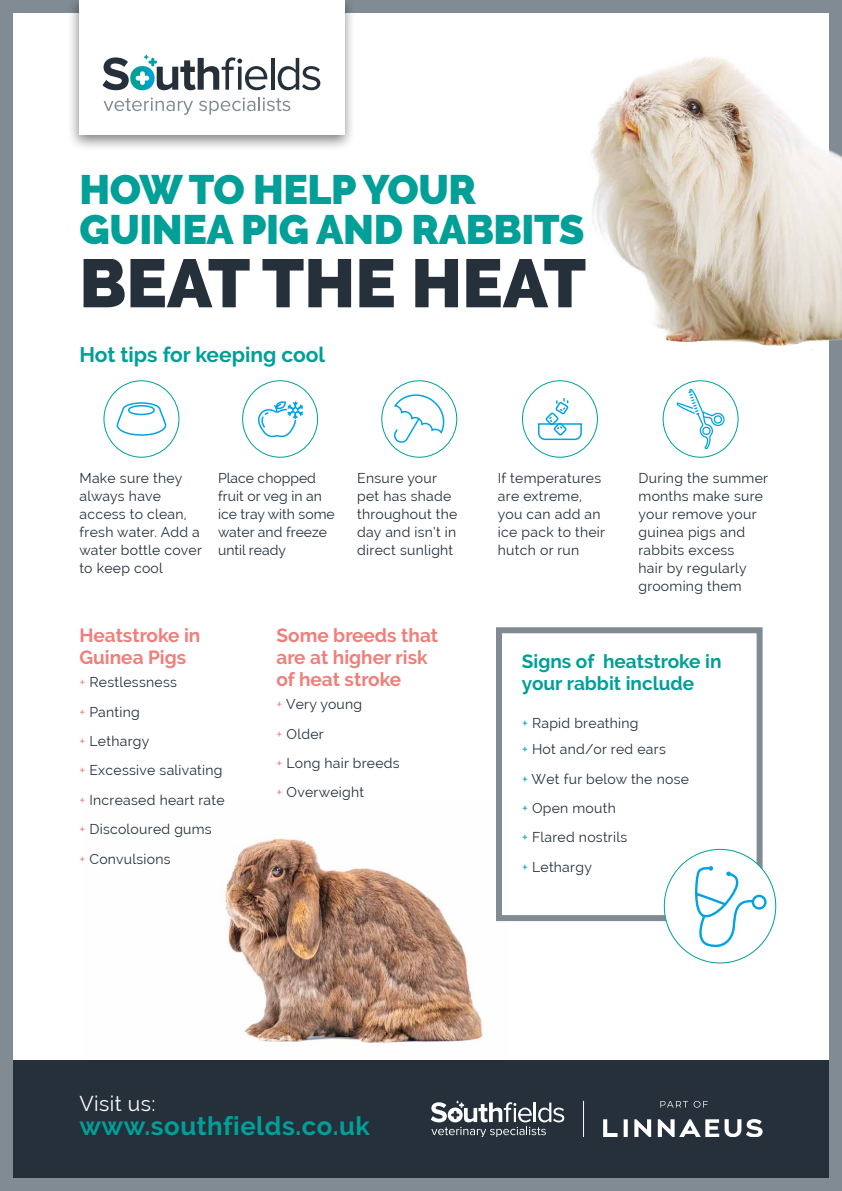
<style>
.page{position:relative;width:842px;height:1191px;background:#fff}
.page>*{position:absolute;margin:0;border:0;box-sizing:border-box;transform-origin:0 0}
.t1{font:900 68px "Raleway";color:#25303b}
.t2{font:900 41px/40px "Raleway";letter-spacing:-.01em;color:#009f98}
.t3{font:700 25.8px "Raleway";letter-spacing:.02em;color:#009f98}
.t4{font:21.1px "Raleway";letter-spacing:.02em;color:#fff}
.t5{font:700 21px "Raleway";color:#009f98}
.t6{font:700 19px/22px "Raleway";color:#ef7f7a}
.t7{font:700 19px/22px "Raleway";color:#009f98}
.t8{font:14px/18px "Raleway";letter-spacing:.02em;color:#25303b}
.t9{font:14px/18px "Raleway";color:#25303b}
.s1{color:#ef7f7a}
.s2{color:#009f98}
</style>
<div class="page">
<div style="left:0;top:1060px;width:842px;height:131px;background:#25303b"></div>
<svg style="left:431px;top:1100px;width:133px;height:36px"></svg>
<svg style="left:624px;top:1119px;width:4px;height:17px"></svg>
<svg style="left:634px;top:1119px;width:17px;height:17px"></svg>
<svg style="left:658px;top:1119px;width:61px;height:17px"></svg>
<svg style="left:725px;top:1119px;width:38px;height:17px"></svg>
<svg style="left:603px;top:1119px;width:14px;height:17px"></svg>
<svg style="left:660px;top:1101px;width:48px;height:6px"></svg>
<hr style="left:583px;top:1100px;width:1px;height:36px;background:#fff">
<div style="left:0;top:0;width:842px;height:1191px;border:13px solid #808b94"></div>
<div style="left:67px;top:0;width:289px;height:151px;background:#000;opacity:.5"></div>
<div style="left:79px;top:0;width:265px;height:134px;background:#fff"></div>
<svg style="left:104px;top:97px;width:89px;height:18px"></svg>
<svg style="left:199px;top:97px;width:91px;height:18px"></svg>
<hr style="left:271px;top:58px;width:3px;height:32px;background:#25303b">
<svg style="left:278px;top:58px;width:42px;height:32px"></svg>
<svg style="left:102px;top:55px;width:165px;height:35px"></svg>
<img style="left:225px;top:838px;width:284px;height:207px">
<img style="left:506px;top:12px;width:336px;height:382px">
<svg style="left:116px;top:402px;width:51px;height:34px"></svg>
<div style="left:103px;top:380px;width:76px;height:78px;border:1px solid #009f98;border-radius:50%"></div>
<svg style="left:258px;top:401px;width:46px;height:37px"></svg>
<div style="left:242px;top:380px;width:76px;height:78px;border:1px solid #009f98;border-radius:50%"></div>
<svg style="left:394px;top:394px;width:51px;height:49px"></svg>
<div style="left:381px;top:380px;width:76px;height:78px;border:1px solid #009f98;border-radius:50%"></div>
<svg style="left:538px;top:399px;width:44px;height:42px"></svg>
<div style="left:522px;top:380px;width:76px;height:78px;border:1px solid #009f98;border-radius:50%"></div>
<svg style="left:676px;top:388px;width:49px;height:61px"></svg>
<div style="left:663px;top:380px;width:75px;height:78px;border:1px solid #009f98;border-radius:50%"></div>
<div style="left:496px;top:627px;width:267px;height:294px;border:6px solid #808b94"></div>
<svg style="left:664px;top:849px;width:105px;height:114px"></svg>
<h2 class="t2" style="left:79px;top:170px;width:507px">HOW TO HELP YOUR<br>GUINEA PIG AND RABBITS</h2>
<h1 class="t1" style="left:79px;top:244px;width:508px">BEAT THE HEAT</h1>
<h3 class="t5" style="left:79px;top:342px;width:247px">Hot tips for keeping cool</h3>
<p class="t8" style="left:79px;top:468px;width:124px">Make sure they always have access to clean, fresh water. Add a water bottle cover to keep cool</p>
<p class="t9" style="left:218px;top:469px;width:118px">Place chopped fruit or veg in an ice tray with some water and freeze until ready</p>
<p class="t8" style="left:357px;top:469px;width:102px">Ensure your pet has shade throughout the day and isn’t in direct sunlight</p>
<p class="t8" style="left:498px;top:469px;width:109px">If temperatures are extreme, you can add an ice pack to their hutch or run</p>
<p class="t8" style="left:639px;top:469px;width:131px">During the summer months make sure your remove your guinea pigs and rabbits excess<br>hair by regularly grooming them</p>
<h3 class="t6" style="left:79px;top:624px;width:122px">Heatstroke in<br>Guinea Pigs</h3>
<p class="t8" style="left:79px;top:668px;width:147px;line-height:29.3px"><span class="s1">+</span> Restlessness<br><span class="s1">+</span> Panting<br><span class="s1">+</span> Lethargy<br><span class="s1">+</span> Excessive salivating <span class="s1">+</span> Increased heart rate <span class="s1">+</span> Discoloured gums<br><span class="s1">+</span> Convulsions</p>
<h3 class="t6" style="left:276px;top:624px;width:163px">Some breeds that are at higher risk of heat stroke</h3>
<p class="t8" style="left:276px;top:690px;width:125px;line-height:29.3px"><span class="s1">+</span> Very young<br><span class="s1">+</span> Older<br><span class="s1">+</span> Long hair breeds <span class="s1">+</span> Overweight</p>
<h3 class="t7" style="left:522px;top:651px;width:201px">Signs of heatstroke in your rabbit include</h3>
<p class="t8" style="left:522px;top:709px;width:145px;line-height:26.5px"><span class="s2">+</span> Rapid breathing<br><span class="s2">+</span> Hot and/or red ears</p>
<p class="t8" style="left:522px;top:764px;width:168px;line-height:29.3px"><span class="s2">+</span> Wet fur below the nose <span class="s2">+</span> Open mouth<br><span class="s2">+</span> Flared nostrils<br><span class="s2">+</span> Lethargy</p>
<h3 class="t4" style="left:79px;top:1091px;width:78px">Visit us:</h3>
<h3 class="t3" style="left:79px;top:1111px;width:292px">www.southfields.co.uk</h3>
</div>
